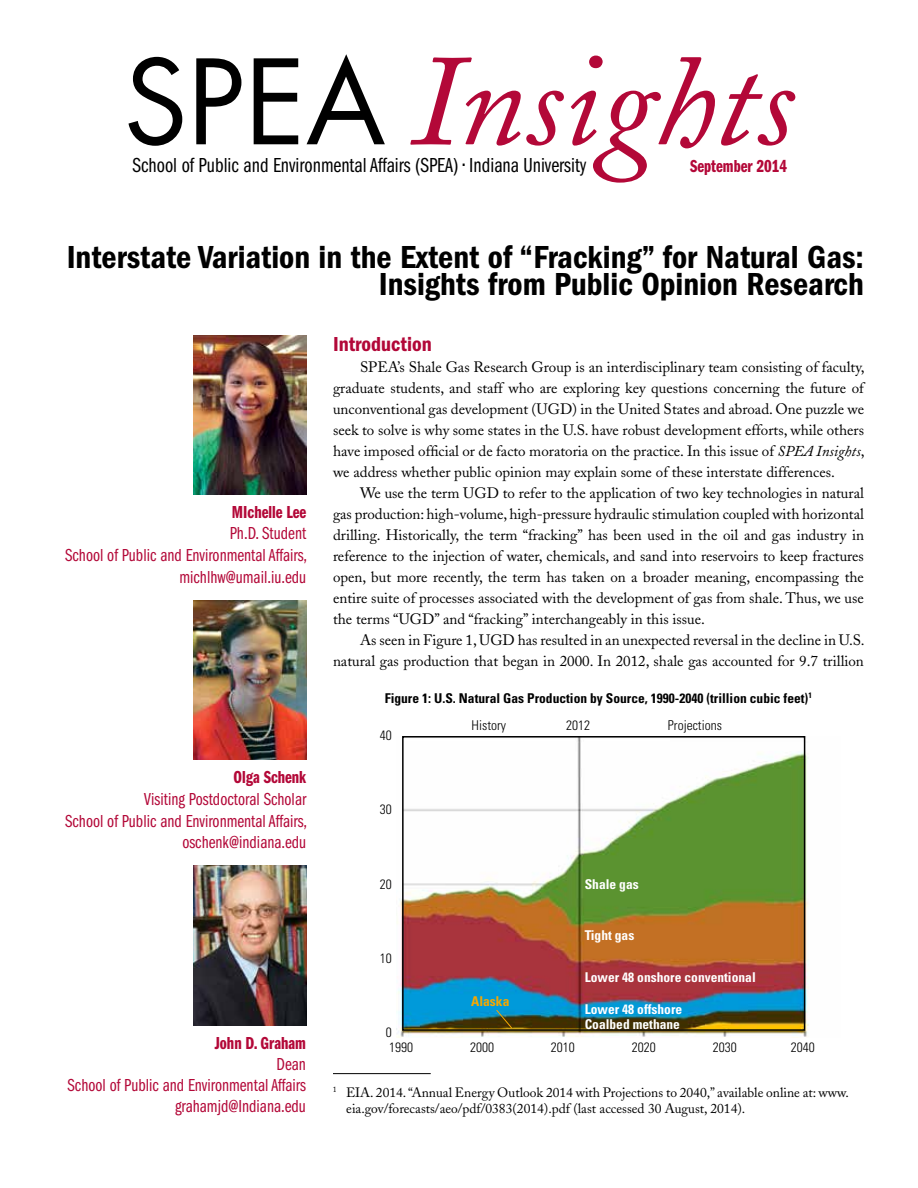
<style>
.page{position:relative;width:918px;height:1188px;background:#fff}
.page>*{position:absolute;margin:0;border:0;box-sizing:border-box;transform-origin:0 0}
.t1{font:italic 129px "Adobe Caslon";color:#b30838}
.t2{font:600 condensed 33px/27px "Franklin Gothic";color:#000;text-align:right}
.t3{font:21px "Franklin Gothic Book Cmpr";color:#000}
.t4{font:600 condensed 21px "Franklin Gothic";color:#b20738}
.t5{font:18px/21.6px "Franklin Gothic Book Cmpr";color:#b30838;text-align:right}
.t6{font:18px "Franklin Gothic Demi Cmpr";color:#b30838}
.t7{font:15px/21px "Adobe Caslon";color:#000;text-align:justify}
.t8{font:13.5px/16.5px "Adobe Caslon";color:#000}
.t9{font:700 condensed 13.5px/14.4px "Univers";color:#fff}
.t10{font:700 condensed 13.5px "Univers";color:#000}
.t11{font:300 condensed 13.5px/14.5px "Univers";color:#000}
.t12{font:700 condensed 13.5px "Univers";color:#f7a800}
.s1{font-family:"Futura";font-style:normal;font-size:114px;color:#000}
.s2{font-style:italic}
</style>
<div class="page">
<img style="left:194px;top:600px;width:112px;height:160px">
<img style="left:194px;top:335px;width:112px;height:160px">
<img style="left:194px;top:866px;width:112px;height:159px">
<img style="left:396px;top:736px;width:413px;height:302px">
<div style="left:402px;top:736px;width:403px;height:295px;border:2px solid #000"></div>
<svg style="left:496px;top:1009px;width:17px;height:20px"></svg>
<hr style="left:333px;top:1073px;width:98px;height:1px;background:#000">
<h1 class="t1" style="left:124px;top:31px;width:672px"><span class="s1">SPEA</span> Insights</h1>
<h3 class="t3" style="left:132px;top:154px;width:455px">School of Public and Environmental Affairs (SPEA) • Indiana University</h3>
<p class="t6" style="left:690px;top:156px;width:99px">September 2014</p>
<h2 class="t2" style="left:67px;top:243px;width:799px">Interstate Variation in the Extent of “Fracking” for Natural Gas:<br>Insights from Public Opinion Research</h2>
<p class="t6" style="left:232px;top:502px;width:76px">MIchelle Lee</p>
<p class="t5" style="left:65px;top:523px;width:244px">Ph.D. Student<br>School of Public and Environmental Affairs, michlhw@umail.iu.edu</p>
<p class="t6" style="left:234px;top:768px;width:74px">Olga Schenk</p>
<p class="t5" style="left:65px;top:789px;width:244px">Visiting Postdoctoral Scholar<br>School of Public and Environmental Affairs, oschenk@indiana.edu</p>
<p class="t6" style="left:214px;top:1033px;width:93px">John D. Graham</p>
<p class="t5" style="left:68px;top:1053px;width:240px;line-height:21px">Dean<br>School of Public and Environmental Affairs grahamjd@Indiana.edu</p>
<h3 class="t4" style="left:333px;top:332px;width:100px">Introduction</h3>
<p class="t7" style="left:333px;top:357px;width:533px;text-indent:27px">SPEA’s Shale Gas Research Group is an interdisciplinary team consisting of faculty, graduate students, and staff who are exploring key questions concerning the future of unconventional gas development (UGD) in the United States and abroad. One puzzle we seek to solve is why some states in the U.S. have robust development efforts, while others have imposed official or de facto moratoria on the practice. In this issue of <span class="s2">SPEA Insights</span>, we address whether public opinion may explain some of these interstate differences.</p>
<p class="t7" style="left:333px;top:483px;width:533px;text-indent:27px">We use the term UGD to refer to the application of two key technologies in natural gas production: high-volume, high-pressure hydraulic stimulation coupled with horizontal drilling. Historically, the term “fracking” has been used in the oil and gas industry in reference to the injection of water, chemicals, and sand into reservoirs to keep fractures open, but more recently, the term has taken on a broader meaning, encompassing the entire suite of processes associated with the development of gas from shale. Thus, we use the terms “UGD” and “fracking” interchangeably in this issue.</p>
<p class="t7" style="left:333px;top:630px;width:533px;text-align:right">As seen in Figure 1, UGD has resulted in an unexpected reversal in the decline in U.S. natural gas production that began in 2000. In 2012, shale gas accounted for 9.7 trillion</p>
<p class="t10" style="left:385px;top:690px;width:429px">Figure 1: U.S. Natural Gas Production by Source, 1990-2040 (trillion cubic feet)<sup>1</sup></p>
<p class="t11" style="left:380px;top:728px;width:13px">40</p>
<p class="t11" style="left:472px;top:718px;width:36px">History</p>
<p class="t11" style="left:566px;top:718px;width:25px">2012</p>
<p class="t11" style="left:668px;top:718px;width:55px">Projections</p>
<p class="t11" style="left:380px;top:802px;width:13px">30</p>
<p class="t11" style="left:380px;top:877px;width:13px">20</p>
<p class="t11" style="left:380px;top:951px;width:13px">10</p>
<p class="t11" style="left:386px;top:1025px;width:29px">0<br>1990</p>
<p class="t12" style="left:471px;top:993px;width:40px">Alaska</p>
<p class="t9" style="left:585px;top:877px;width:55px">Shale gas</p>
<p class="t9" style="left:585px;top:928px;width:51px">Tight gas</p>
<p class="t9" style="left:585px;top:970px;width:172px">Lower 48 onshore conventional</p>
<p class="t9" style="left:585px;top:1002px;width:99px">Lower 48 offshore<br>Coalbed methane</p>
<p class="t11" style="left:470px;top:1040px;width:25px">2000</p>
<p class="t11" style="left:551px;top:1040px;width:25px">2010</p>
<p class="t11" style="left:632px;top:1040px;width:25px">2020</p>
<p class="t11" style="left:713px;top:1040px;width:25px">2030</p>
<p class="t11" style="left:791px;top:1040px;width:25px">2040</p>
<p class="t8" style="left:346px;top:1084px;width:504px;text-indent:-13px"><sup>1</sup> EIA. 2014. “Annual Energy Outlook 2014 with Projections to 2040,” available online at: www. eia.gov/forecasts/aeo/pdf/0383(2014).pdf (last accessed 30 August, 2014).</p>
</div>
